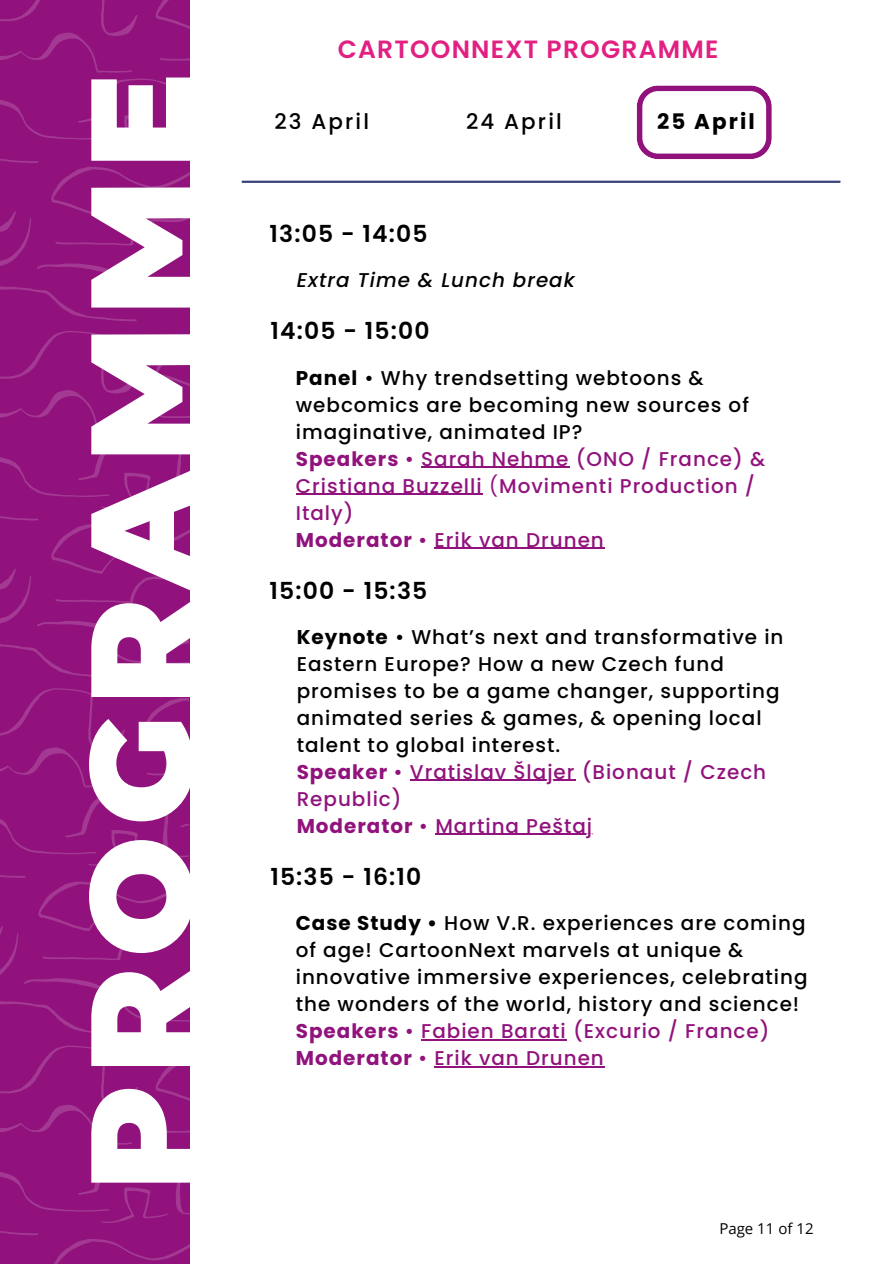
<style>
.page{position:relative;width:894px;height:1264px;background:#fff}
.page>*{position:absolute;margin:0;border:0;box-sizing:border-box;transform-origin:0 0}
.t1{font:900 142.95px "Montserrat";letter-spacing:.075em;color:#fff}
.t2{font:600 24.9px "Poppins";letter-spacing:.05em;color:#e12082}
.t3{font:600 23.4px "Poppins";letter-spacing:.05em;color:#000}
.t4{font:500 21.45px "Poppins";letter-spacing:.1em;color:#000}
.t5{font:700 21.45px "Poppins";letter-spacing:.1em;color:#000}
.t6{font:500 19.95px/27px "Poppins";letter-spacing:.05em;color:#000}
.t7{font:500 19.95px/27px "Poppins";letter-spacing:.05em;color:#91127c}
.t8{font:italic 500 19.95px "Poppins";letter-spacing:.05em;color:#000}
.t9{font:15px "Open Sans";color:#000}
.s1{font-weight:700}
.s2{font-weight:700;color:#91127c}
.s3{color:#91127c}
.s4{font-weight:400;color:#91127c}
</style>
<div class="page">
<div style="left:0;top:0;width:190px;height:1263px;background:#91127c"></div>
<svg style="left:0;top:0;width:190px;height:321px"></svg>
<svg style="left:0;top:331px;width:190px;height:347px"></svg>
<svg style="left:0;top:688px;width:190px;height:347px"></svg>
<svg style="left:0;top:1045px;width:190px;height:218px"></svg>
<svg style="left:636px;top:85px;width:135px;height:74px"></svg>
<hr style="left:242px;top:181px;width:598px;height:2px;background:#3a4379">
<hr style="left:410px;top:779px;width:165px;height:2px;background:#91127c">
<hr style="left:435px;top:833px;width:158px;height:2px;background:#91127c">
<hr style="left:421px;top:466px;width:148px;height:2px;background:#91127c">
<hr style="left:296px;top:493px;width:186px;height:2px;background:#91127c">
<hr style="left:434px;top:547px;width:170px;height:2px;background:#91127c">
<hr style="left:421px;top:1038px;width:145px;height:2px;background:#91127c">
<hr style="left:434px;top:1065px;width:170px;height:2px;background:#91127c">
<p class="t1" style="left:53px;top:1190px;width:1119px;rotate:-90deg">PROGRAMME</p>
<p class="t2" style="left:337px;top:31px;width:382px">CARTOONNEXT PROGRAMME</p>
<p class="t4" style="left:274px;top:107px;width:96px">23 April</p>
<h1 class="t4" style="left:466px;top:107px;width:97px">24 April</h1>
<p class="t5" style="left:657px;top:107px;width:99px">25 April</p>
<p class="t3" style="left:269px;top:218px;width:160px">13:05 - 14:05</p>
<p class="t8" style="left:296px;top:266px;width:279px">Extra Time &amp; Lunch break</p>
<p class="t3" style="left:270px;top:315px;width:161px">14:05 - 15:00</p>
<p class="t6" style="left:296px;top:364px;width:471px"><span class="s1">Panel</span> • Why trendsetting webtoons &amp; webcomics are becoming new sources of imaginative, animated IP?<br><span class="s2">Speakers</span> <span class="s3">• Sarah Nehme (ONO / France) &amp;<br>Cristiana Buzzelli</span> <span class="s4">(</span><span class="s3">Movimenti Production /<br>Italy)</span></p>
<p class="t7" style="left:296px;top:526px;width:309px"><span class="s1">Moderator</span> • Erik van Drunen</p>
<p class="t3" style="left:269px;top:574px;width:159px">15:00 - 15:35</p>
<p class="t6" style="left:296px;top:623px;width:488px"><span class="s1">Keynote</span> • What’s next and transformative in Eastern Europe? How a new Czech fund promises to be a game changer, supporting animated series &amp; games, &amp; opening local talent to global interest.<br><span class="s2">Speaker</span> <span class="s3">• Vratislav Šlajer (Bionaut / Czech</span></p>
<p class="t7" style="left:296px;top:785px;width:297px">Republic)<br><span class="s1">Moderator</span> • Martina Peštaj</p>
<h4 class="t3" style="left:270px;top:860px;width:152px">15:35 - 16:10</h4>
<p class="t6" style="left:296px;top:909px;width:513px"><span class="s1">Case Study •</span> How V.R. experiences are coming of age! CartoonNext marvels at unique &amp; innovative immersive experiences, celebrating the wonders of the world, history and science!<br><span class="s2">Speakers</span> <span class="s3">• Fabien Barati (Excurio / France)</span></p>
<p class="t7" style="left:296px;top:1044px;width:309px"><span class="s1">Moderator</span> • Erik van Drunen</p>
<p class="t9" style="left:719px;top:1217px;width:96px">Page 11 of 12</p>
</div>
